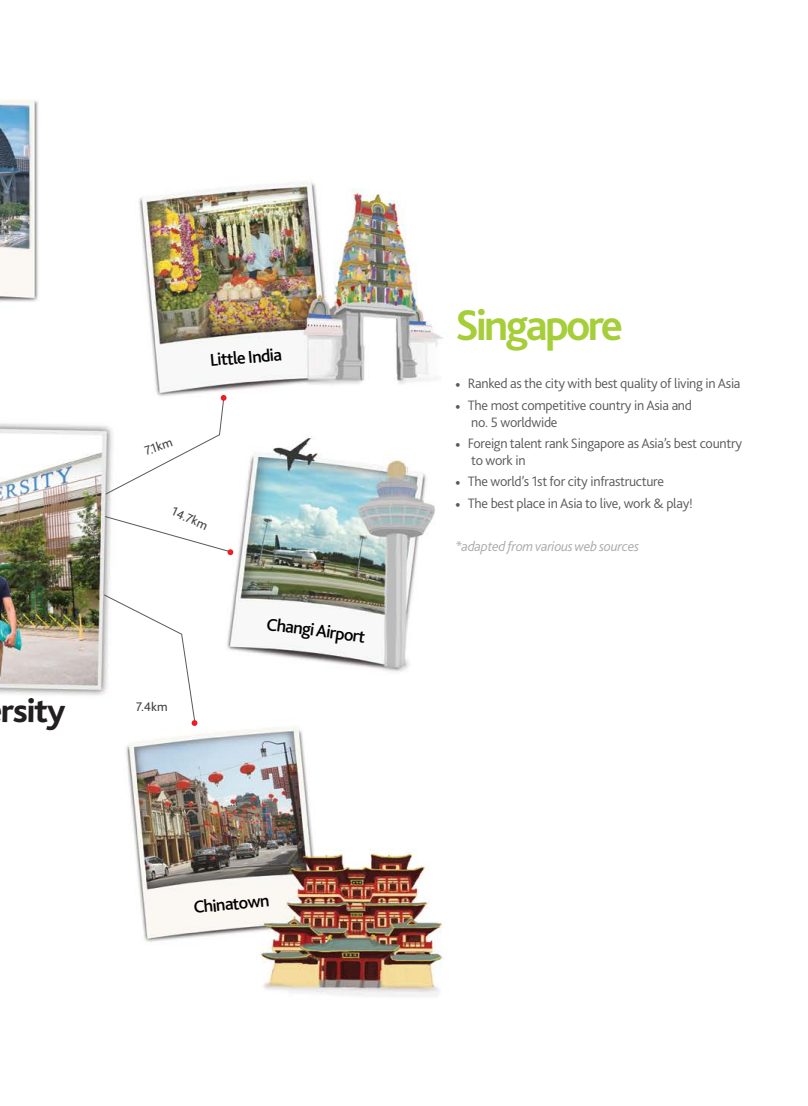
<style>
.page{position:relative;width:808px;height:1106px;background:#fff}
.page>*{position:absolute;margin:0;border:0;box-sizing:border-box;transform-origin:0 0}
.t1{font:700 45px "Bliss 2";letter-spacing:-.06em;color:#a6ce39}
.t2{font:800 34.5px "Bliss 2";color:#231f20}
.t3{font:500 18px "Bliss 2";color:#000}
.t4{font:300 14.25px/17.1px "Bliss 2";letter-spacing:-.02em;color:#58595b}
.t5{font:italic 300 14.25px "Bliss 2";letter-spacing:-.02em;color:#a7a9ac}
.t6{font:13.05px "Bliss 2";color:#414142}
.s1{font-family:"Minion Pro";font-weight:400}
</style>
<div class="page">
<img style="left:0;top:100px;width:443px;height:896px">
<svg style="left:105px;top:395px;width:122px;height:100px"></svg>
<svg style="left:104px;top:515px;width:129px;height:40px"></svg>
<svg style="left:103px;top:594px;width:94px;height:132px"></svg>
<h2 class="t2" style="left:1px;top:688px;width:66px;rotate:1deg">rsity</h2>
<p class="t6" style="left:143px;top:443px;width:30px;rotate:-18deg">7.1km</p>
<p class="t3" style="left:209px;top:349px;width:73px;rotate:-5deg">Little India</p>
<p class="t6" style="left:175px;top:503px;width:40px;rotate:24deg">14.7km</p>
<p class="t6" style="left:136px;top:698px;width:33px">7.4km</p>
<p class="t3" style="left:268px;top:613px;width:101px;rotate:7deg">Changi Airport</p>
<p class="t3" style="left:192px;top:896px;width:78px;rotate:-5deg">Chinatown</p>
<h1 class="t1" style="left:455px;top:297px;width:170px">Singapore</h1>
<p class="t4" style="left:455px;top:375px;width:287px"><span class="s1">•</span> Ranked as the city with best quality of living in Asia</p>
<p class="t4" style="left:471px;top:396px;width:222px;text-indent:-16px"><span class="s1">•</span> The most competitive country in Asia and no. 5 worldwide</p>
<p class="t4" style="left:471px;top:435px;width:272px;text-indent:-16px"><span class="s1">•</span> Foreign talent rank Singapore as Asia’s best country to work in</p>
<p class="t4" style="left:455px;top:473px;width:210px"><span class="s1">•</span> The world’s 1st for city infrastructure</p>
<p class="t4" style="left:455px;top:494px;width:239px"><span class="s1">•</span> The best place in Asia to live, work &amp; play!</p>
<p class="t5" style="left:455px;top:537px;width:186px">*adapted from various web sources</p>
</div>
